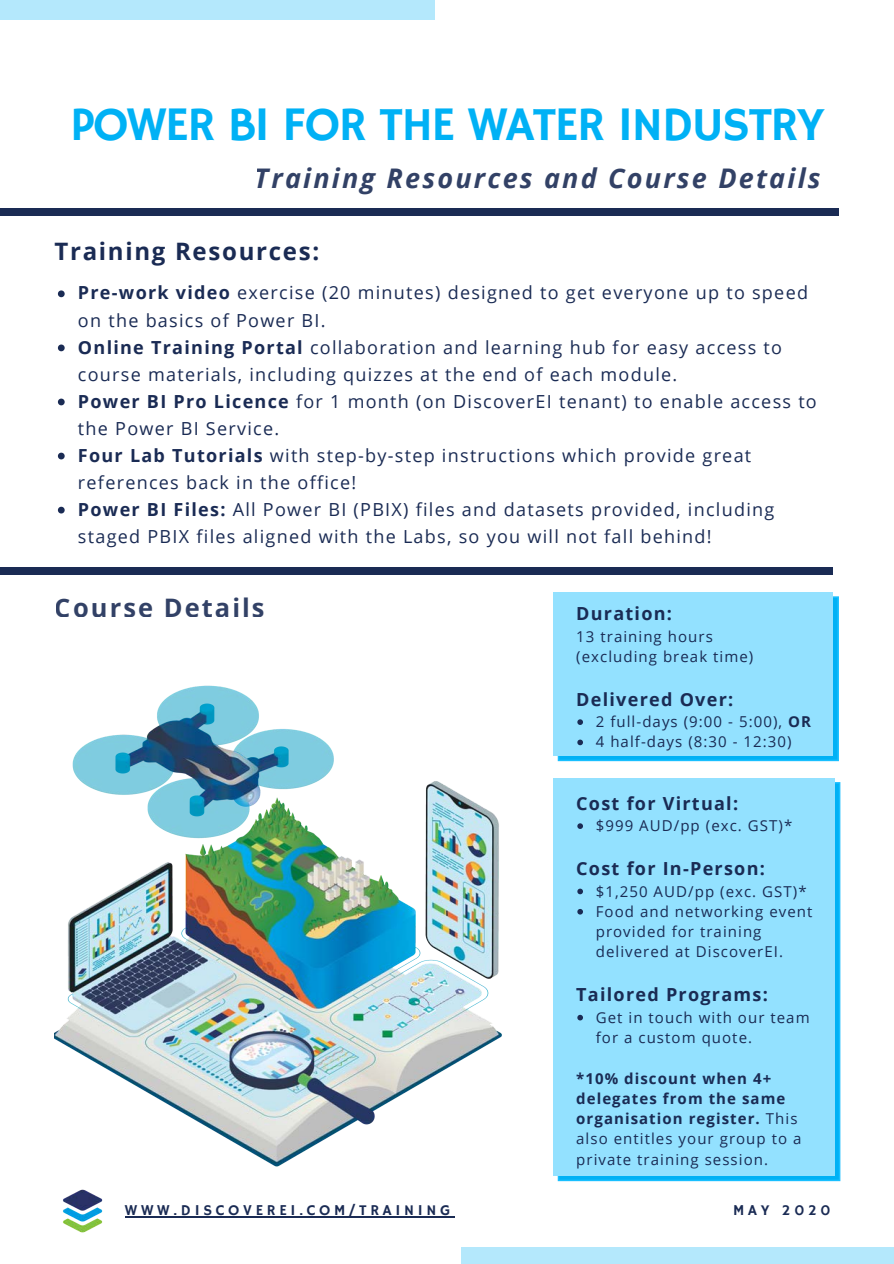
<style>
.page{position:relative;width:894px;height:1264px;background:#fff}
.page>*{position:absolute;margin:0;border:0;box-sizing:border-box;transform-origin:0 0}
.t1{font:48px "Hammersmith One";letter-spacing:-.035em;color:#00b1f5}
.t2{font:italic 700 27px "Open Sans";letter-spacing:.08em;color:#1a2b54}
.t3{font:700 25.5px "Open Sans";letter-spacing:.08em;color:#1a2b54}
.t4{font:700 24px "Open Sans";letter-spacing:.07em;color:#1a2b54}
.t5{font:18px/27px "Open Sans";letter-spacing:.07em;color:#1a2b54}
.t6{font:700 18px "Open Sans";letter-spacing:.07em;color:#1a2b54}
.t7{font:15px/20.2px "Open Sans";letter-spacing:.07em;color:#1a2b54}
.t8{font:700 15px/20.2px "Open Sans";letter-spacing:.07em;color:#1a2b54}
.t9{font:15px "Hammersmith One";letter-spacing:.245em;color:#1a2b54}
.s1{font-weight:700}
.s2{font-weight:400}
</style>
<div class="page">
<img style="left:55px;top:685px;width:447px;height:482px">
<svg style="left:557px;top:596px;width:281px;height:165px;background:#1dbbf8"></svg>
<div style="left:553px;top:592px;width:279px;height:163px;background:#93e1ff"></div>
<svg style="left:577px;top:719px;width:6px;height:6px"></svg>
<svg style="left:577px;top:739px;width:6px;height:6px"></svg>
<svg style="left:557px;top:782px;width:283px;height:399px;background:#1dbbf8"></svg>
<div style="left:553px;top:777px;width:281px;height:398px;background:#93e1ff"></div>
<svg style="left:577px;top:823px;width:6px;height:6px"></svg>
<svg style="left:577px;top:888px;width:6px;height:6px"></svg>
<svg style="left:577px;top:909px;width:6px;height:5px"></svg>
<svg style="left:577px;top:1014px;width:6px;height:6px"></svg>
<svg style="left:58px;top:290px;width:7px;height:7px"></svg>
<svg style="left:58px;top:344px;width:7px;height:7px"></svg>
<svg style="left:58px;top:398px;width:7px;height:7px"></svg>
<svg style="left:58px;top:452px;width:7px;height:7px"></svg>
<svg style="left:58px;top:506px;width:7px;height:7px"></svg>
<div style="left:0;top:208px;width:838px;height:7px;background:#1a2b54"></div>
<div style="left:0;top:0;width:434px;height:20px;background:#b4e8fc"></div>
<div style="left:0;top:567px;width:832px;height:7px;background:#1a2b54"></div>
<img style="left:63px;top:1189px;width:40px;height:44px">
<div style="left:461px;top:1247px;width:432px;height:16px;background:#b4e8fc"></div>
<hr style="left:125px;top:1216px;width:329px;height:1px;background:#1a2b54">
<h1 class="t1" style="left:70px;top:97px;width:755px">POWER BI FOR THE WATER INDUSTRY</h1>
<h2 class="t2" style="left:255px;top:159px;width:567px">Training Resources and Course Details</h2>
<h3 class="t4" style="left:54px;top:234px;width:266px">Training Resources:</h3>
<p class="t5" style="left:78px;top:279px;width:740px"><span class="s1">Pre-work video</span> exercise (20 minutes) designed to get everyone up to speed on the basics of Power BI.<br><span class="s1">Online Training Portal</span> collaboration and learning hub for easy access to course materials, including quizzes at the end of each module.<br><span class="s1">Power BI Pro Licence</span> for 1 month (on DiscoverEI tenant) to enable access to the Power BI Service.<br><span class="s1">Four Lab Tutorials</span> with step-by-step instructions which provide great references back in the office!<br><span class="s1">Power BI Files:</span> All Power BI (PBIX) files and datasets provided, including staged PBIX files aligned with the Labs, so you will not fall behind!</p>
<h3 class="t3" style="left:55px;top:589px;width:211px">Course Details</h3>
<p class="t6" style="left:576px;top:601px;width:97px">Duration:</p>
<p class="t7" style="left:576px;top:625px;width:179px">13 training hours (excluding break time)</p>
<p class="t6" style="left:576px;top:686px;width:158px">Delivered Over:</p>
<p class="t7" style="left:595px;top:711px;width:217px">2 full-days (9:00 - 5:00), <span class="s1">OR<br></span>4 half-days (8:30 - 12:30)</p>
<p class="t6" style="left:576px;top:790px;width:163px">Cost for Virtual:</p>
<p class="t7" style="left:595px;top:815px;width:198px">$999 AUD/pp (exc. GST)*</p>
<p class="t6" style="left:576px;top:855px;width:190px">Cost for In-Person:</p>
<p class="t7" style="left:595px;top:880px;width:218px">$1,250 AUD/pp (exc. GST)*<br>Food and networking event provided for training delivered at DiscoverEI.</p>
<p class="t6" style="left:576px;top:982px;width:193px">Tailored Programs:</p>
<p class="t7" style="left:595px;top:1006px;width:215px">Get in touch with our team for a custom quote.</p>
<p class="t8" style="left:576px;top:1067px;width:227px">*10% discount when 4+ delegates from the same organisation register. <span class="s2">This also entitles your group to a private training session.</span></p>
<p class="t9" style="left:125px;top:1201px;width:327px">WWW.DISCOVEREI.COM/TRAINING</p>
<p class="t9" style="left:733px;top:1201px;width:99px">MAY 2020</p>
</div>
